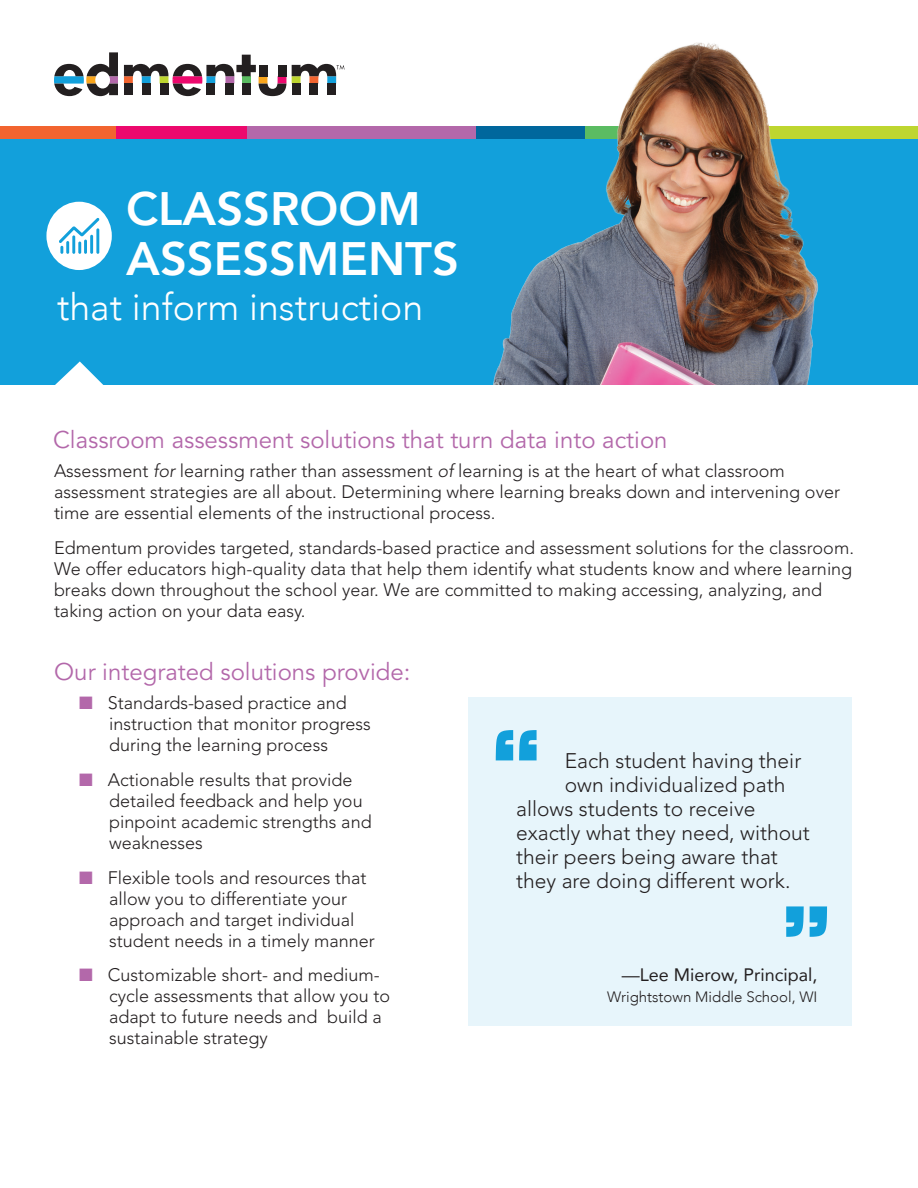
<style>
.page{position:relative;width:918px;height:1188px;background:#fff}
.page>*{position:absolute;margin:0;border:0;box-sizing:border-box;transform-origin:0 0}
.t1{font:800 46.8px/49.9px "Avenir";color:#fff}
.t2{font:300 37.5px "Avenir";color:#fff}
.t3{font:24px "Avenir LT Std";color:#b368aa}
.t4{font:300 21px "Avenir LT Std";color:#231f20}
.t5{font:300 18px/21px "Avenir LT Std";color:#231f20}
.t6{font:18px "Avenir";color:#231f20}
.t7{font:300 15px "Avenir";color:#231f20}
.s1{font-style:italic}
.s2{color:#b368aa}
</style>
<div class="page">
<div style="left:766px;top:126px;width:152px;height:27px;background:#bed630"></div>
<div style="left:474px;top:126px;width:110px;height:27px;background:#00679d"></div>
<div style="left:366px;top:126px;width:109px;height:27px;background:#b368aa"></div>
<div style="left:246px;top:126px;width:120px;height:27px;background:#b368aa"></div>
<div style="left:115px;top:126px;width:132px;height:27px;background:#ec096d"></div>
<div style="left:54px;top:126px;width:61px;height:27px;background:#f2642f"></div>
<div style="left:0;top:126px;width:61px;height:27px;background:#f2642f"></div>
<div style="left:0;top:139px;width:918px;height:245px;background:#12a0db"></div>
<svg style="left:54px;top:361px;width:50px;height:24px"></svg>
<div style="left:327px;top:84px;width:9px;height:11px;background:#231f20"></div>
<div style="left:292px;top:84px;width:9px;height:11px;background:#231f20"></div>
<div style="left:309px;top:84px;width:9px;height:11px;background:#231f20"></div>
<svg style="left:292px;top:64px;width:53px;height:20px"></svg>
<svg style="left:124px;top:55px;width:162px;height:41px"></svg>
<svg style="left:54px;top:52px;width:64px;height:44px"></svg>
<img style="left:493px;top:42px;width:326px;height:342px">
<div style="left:468px;top:698px;width:384px;height:328px;background:#e7f5fb"></div>
<svg style="left:496px;top:730px;width:41px;height:30px"></svg>
<svg style="left:786px;top:906px;width:41px;height:31px"></svg>
<svg style="left:46px;top:202px;width:66px;height:68px"></svg>
<h1 class="t1" style="left:126px;top:184px;width:334px">CLASSROOM<br>ASSESSMENTS</h1>
<h2 class="t2" style="left:57px;top:285px;width:368px">that inform instruction</h2>
<h3 class="t3" style="left:53px;top:426px;width:616px">Classroom assessment solutions that turn data into action</h3>
<p class="t5" style="left:54px;top:461px;width:788px">Assessment <span class="s1">for</span> learning rather than assessment <span class="s1">of</span> learning is at the heart of what classroom assessment strategies are all about. Determining where learning breaks down and intervening over time are essential elements of the instructional process.</p>
<p class="t5" style="left:54px;top:537px;width:802px">Edmentum provides targeted, standards-based practice and assessment solutions for the classroom.<br>We offer educators high-quality data that help them identify what students know and where learning breaks down throughout the school year. We are committed to making accessing, analyzing, and taking action on your data easy.</p>
<h3 class="t3" style="left:54px;top:658px;width:358px">Our integrated solutions provide:</h3>
<p class="t5" style="left:109px;top:693px;width:263px;text-indent:-30px"><span class="s2">■</span> Standards-based practice and instruction that monitor progress during the learning process</p>
<p class="t5" style="left:109px;top:769px;width:264px;text-indent:-30px"><span class="s2">■</span> Actionable results that provide detailed feedback and help you pinpoint academic strengths and weaknesses</p>
<p class="t5" style="left:109px;top:867px;width:267px;text-indent:-30px"><span class="s2">■</span> Flexible tools and resources that allow you to differentiate your approach and target individual student needs in a timely manner</p>
<p class="t5" style="left:109px;top:964px;width:282px;text-indent:-30px"><span class="s2">■</span> Customizable short- and medium&shy;cycle assessments that allow you to adapt to future needs and build a sustainable strategy</p>
<p class="t4" style="left:565px;top:748px;width:238px">Each student having their</p>
<p class="t4" style="left:565px;top:772px;width:222px">own individualized path</p>
<p class="t4" style="left:516px;top:796px;width:241px">allows students to receive</p>
<p class="t4" style="left:516px;top:820px;width:295px">exactly what they need, without</p>
<p class="t4" style="left:516px;top:844px;width:263px">their peers being aware that</p>
<p class="t4" style="left:516px;top:868px;width:276px">they are doing different work.</p>
<p class="t6" style="left:622px;top:960px;width:197px">—Lee Mierow, Principal,</p>
<p class="t7" style="left:607px;top:988px;width:212px">Wrightstown Middle School, WI</p>
</div>
